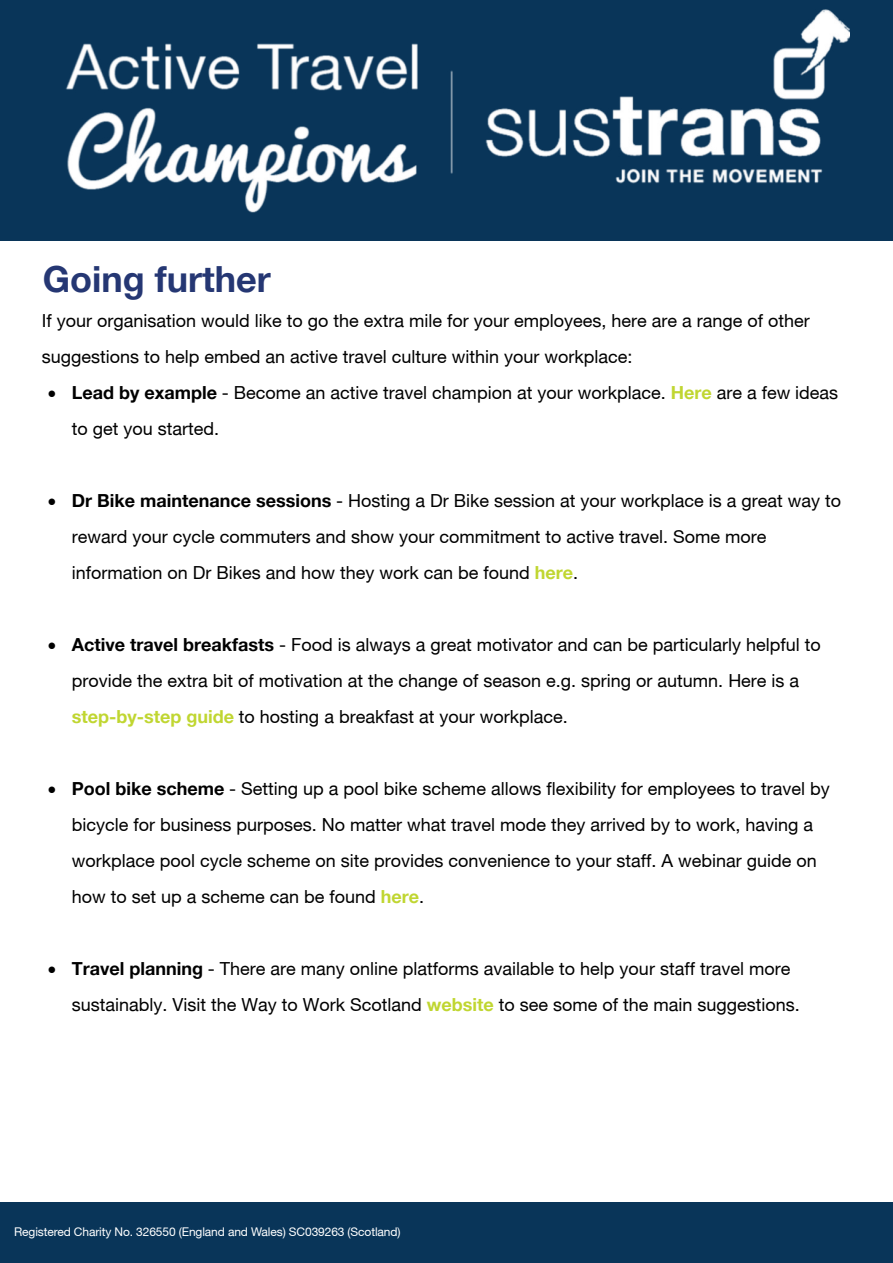
<style>
.page{position:relative;width:893px;height:1263px;background:#fff}
.page>*{position:absolute;margin:0;border:0;box-sizing:border-box;transform-origin:0 0}
.t1{font:700 36px "Helvetica 55 Roman";color:#253773}
.t2{font:18px/36px "Helvetica 55 Roman";color:#000}
.t3{font:12px "Helvetica 55 Roman";letter-spacing:-.01em;color:#fff}
.s1{font-weight:700}
.s2{font-weight:700;color:#c0d631}
</style>
<div class="page">
<div style="left:0;top:0;width:893px;height:241px;background:#093559"></div>
<div style="left:0;top:1202px;width:893px;height:61px;background:#093559"></div>
<img style="left:65px;top:10px;width:784px;height:203px">
<h1 class="t1" style="left:43px;top:257px;width:229px">Going further</h1>
<p class="t2" style="left:42px;top:303px;width:770px">If your organisation would like to go the extra mile for your employees, here are a range of other suggestions to help embed an active travel culture within your workplace:</p>
<p class="t2" style="left:72px;top:374px;width:768px;text-indent:-24px">• <span class="s1">Lead by example</span> - Become an active travel champion at your workplace. <span class="s2">Here</span> are a few ideas to get you started.</p>
<p class="t2" style="left:72px;top:482px;width:771px;text-indent:-24px">• <span class="s1">Dr Bike maintenance sessions</span> - Hosting a Dr Bike session at your workplace is a great way to reward your cycle commuters and show your commitment to active travel. Some more information on Dr Bikes and how they work can be found <span class="s2">here</span>.</p>
<p class="t2" style="left:72px;top:626px;width:750px;text-indent:-24px">• <span class="s1">Active travel breakfasts</span> - Food is always a great motivator and can be particularly helpful to provide the extra bit of motivation at the change of season e.g. spring or autumn. Here is a <span class="s2">step-by-step guide</span> to hosting a breakfast at your workplace.</p>
<p class="t2" style="left:72px;top:770px;width:760px;text-indent:-24px">• <span class="s1">Pool bike scheme</span> - Setting up a pool bike scheme allows flexibility for employees to travel by bicycle for business purposes. No matter what travel mode they arrived by to work, having a workplace pool cycle scheme on site provides convenience to your staff. A webinar guide on how to set up a scheme can be found <span class="s2">here</span>.</p>
<p class="t2" style="left:72px;top:950px;width:730px;text-indent:-24px">• <span class="s1">Travel planning</span> - There are many online platforms available to help your staff travel more sustainably. Visit the Way to Work Scotland <span class="s2">website</span> to see some of the main suggestions.</p>
<p class="t3" style="left:14px;top:1225px;width:388px">Registered Charity No. 326550 (England and Wales) SC039263 (Scotland)</p>
</div>
